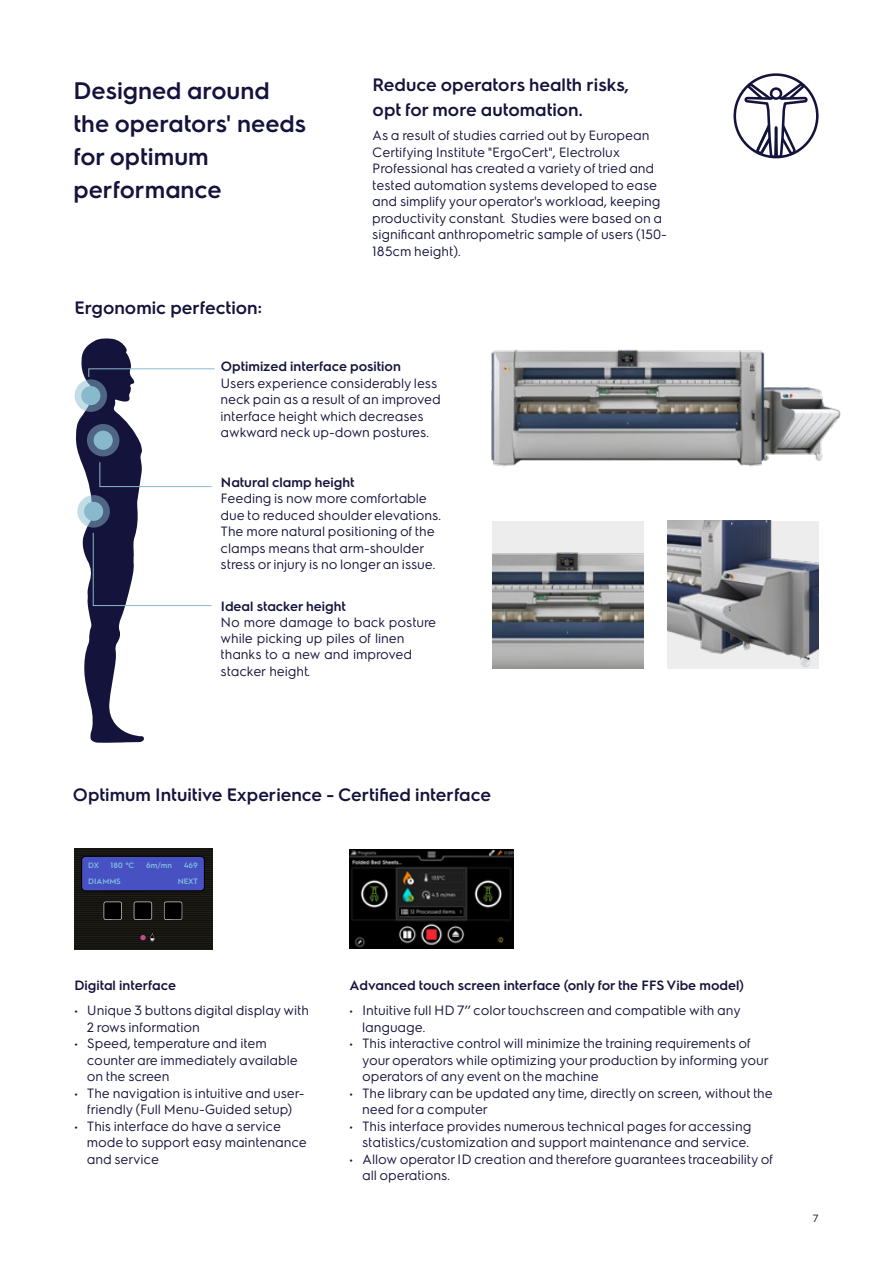
<style>
.page{position:relative;width:893px;height:1263px;background:#fff}
.page>*{position:absolute;margin:0;border:0;box-sizing:border-box;transform-origin:0 0}
.t1{font:600 24px/33px "Electrolux Sans";color:#14133b}
.t2{font:600 18px/24.8px "Electrolux Sans";color:#14133b}
.t3{font:13.5px/16.5px "Electrolux Sans";color:#14133b}
.t4{font:600 13.5px "Electrolux Sans";color:#14133b}
.t5{font:10.5px "Electrolux Sans";color:#14133b}
.t6{font:600 7.8px "Electrolux Sans";color:#80bde5}
</style>
<div class="page">
<div style="left:75px;top:379px;width:32px;height:33px;background:#c4dce6;border-radius:50%"></div>
<svg style="left:743px;top:80px;width:66px;height:78px"></svg>
<div style="left:770px;top:87px;width:12px;height:13px;border:3px solid #14133b;border-radius:50%"></div>
<div style="left:733px;top:73px;width:86px;height:85px;border:3px solid #14133b;border-radius:50%"></div>
<svg style="left:76px;top:338px;width:139px;height:405px"></svg>
<svg style="left:74px;top:849px;width:139px;height:101px;background:#262745"></svg>
<img style="left:492px;top:521px;width:152px;height:147px">
<img style="left:667px;top:521px;width:152px;height:147px">
<img style="left:491px;top:349px;width:350px;height:118px">
<img style="left:350px;top:850px;width:163px;height:98px">
<h1 class="t1" style="left:74px;top:73px;width:234px">Designed around the operators' needs for optimum performance</h1>
<h2 class="t2" style="left:74px;top:294px;width:189px">Ergonomic perfection:</h2>
<h2 class="t2" style="left:373px;top:71px;width:258px">Reduce operators health risks, opt for more automation.</h2>
<p class="t3" style="left:373px;top:127px;width:296px">As a result of studies carried out by European Certifying Institute "ErgoCert", Electrolux Professional has created a variety of tried and tested automation systems developed to ease and simplify your operator's workload, keeping productivity constant. Studies were based on a significant anthropometric sample of users (150- 185cm height).</p>
<p class="t4" style="left:221px;top:357px;width:182px">Optimized interface position</p>
<p class="t3" style="left:221px;top:374px;width:222px">Users experience considerably less neck pain as a result of an improved interface height which decreases awkward neck up-down postures.</p>
<p class="t4" style="left:221px;top:473px;width:135px">Natural clamp height</p>
<p class="t3" style="left:221px;top:490px;width:222px">Feeding is now more comfortable due to reduced shoulder elevations.<br>The more natural positioning of the clamps means that arm-shoulder stress or injury is no longer an issue.</p>
<p class="t4" style="left:221px;top:596px;width:127px">Ideal stacker height</p>
<p class="t3" style="left:221px;top:613px;width:217px">No more damage to back posture while picking up piles of linen thanks to a new and improved stacker height.</p>
<h2 class="t2" style="left:73px;top:781px;width:420px">Optimum Intuitive Experience - Certified interface</h2>
<p class="t6" style="left:88px;top:860px;width:12px">DX</p>
<p class="t6" style="left:111px;top:860px;width:25px">180 °C</p>
<p class="t6" style="left:146px;top:860px;width:27px">6m/mn</p>
<p class="t6" style="left:184px;top:860px;width:15px">469</p>
<p class="t6" style="left:88px;top:876px;width:34px">DIAMMS</p>
<p class="t6" style="left:178px;top:876px;width:22px">NEXT</p>
<p class="t4" style="left:74px;top:976px;width:103px">Digital interface</p>
<p class="t3" style="left:87px;top:1001px;width:224px;text-indent:-13px">• Unique 3 buttons digital display with<br>2 rows information</p>
<p class="t3" style="left:87px;top:1034px;width:212px;text-indent:-13px">• Speed, temperature and item counter are immediately available on the screen</p>
<p class="t3" style="left:74px;top:1084px;width:232px;text-align:center">• The navigation is intuitive and user&shy;friendly (Full Menu-Guided setup)</p>
<p class="t3" style="left:87px;top:1117px;width:221px;text-indent:-13px">• This interface do have a service mode to support easy maintenance and service</p>
<p class="t4" style="left:350px;top:976px;width:396px">Advanced touch screen interface (only for the FFS Vibe model)</p>
<p class="t3" style="left:362px;top:1001px;width:380px;text-indent:-13px">• Intuitive full HD 7’’ color touchscreen and compatible with any language.</p>
<p class="t3" style="left:362px;top:1034px;width:408px;text-indent:-13px">• This interactive control will minimize the training requirements of your operators while optimizing your production by informing your operators of any event on the machine</p>
<p class="t3" style="left:362px;top:1084px;width:412px;text-indent:-13px">• The library can be updated any time, directly on screen, without the need for a computer</p>
<p class="t3" style="left:350px;top:1117px;width:403px;text-align:right">• This interface provides numerous technical pages for accessing statistics/customization and support maintenance and service.</p>
<p class="t3" style="left:362px;top:1150px;width:413px;text-indent:-13px">• Allow operator ID creation and therefore guarantees traceability of all operations.</p>
<p class="t5" style="left:813px;top:1210px;width:8px">7</p>
</div>
